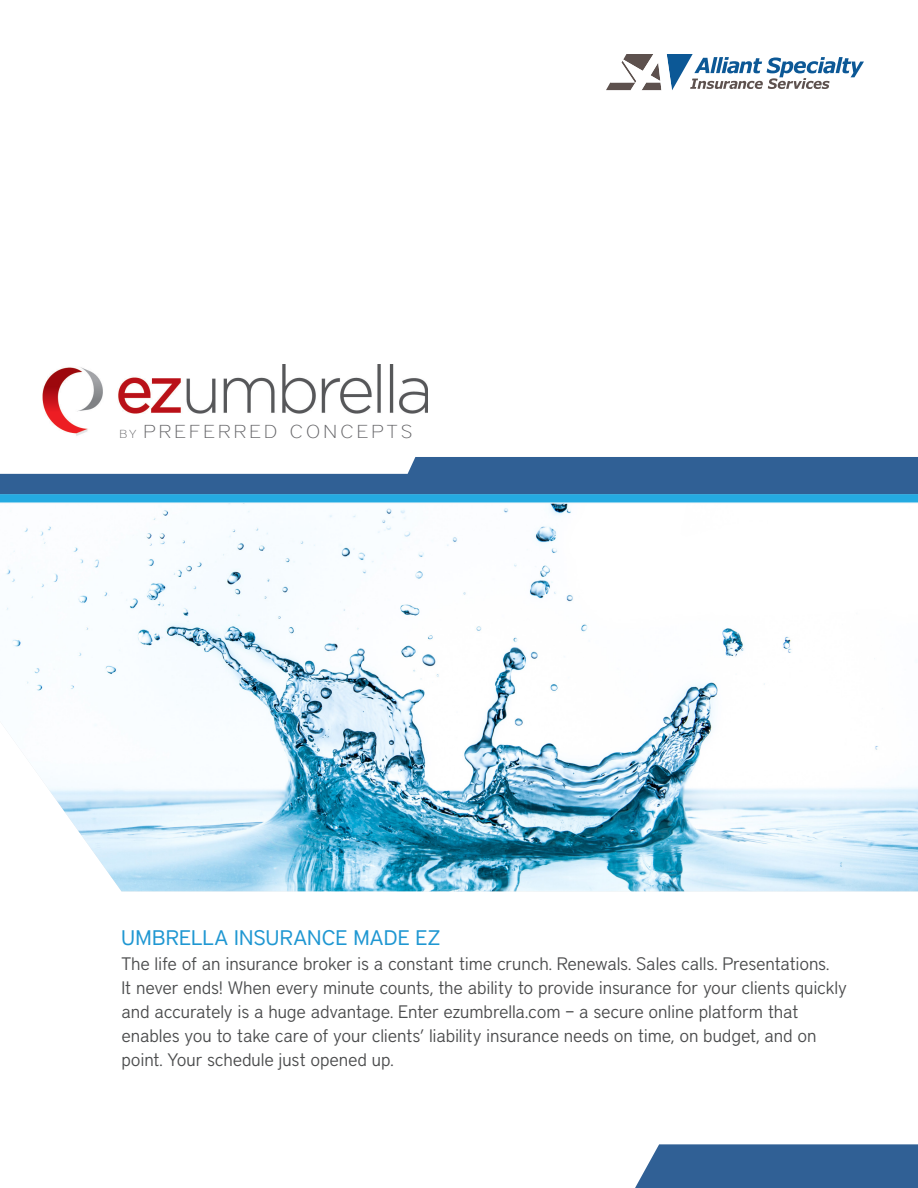
<style>
.page{position:relative;width:918px;height:1188px;background:#fff}
.page>*{position:absolute;margin:0;border:0;box-sizing:border-box;transform-origin:0 0}
.Body--Subhead_1{font:21px "District";letter-spacing:.01em;color:#1f97d2}
.Head--Alliant_Insura{font:100 18.6px "District";letter-spacing:.155em;color:#636366;scale:1.14 1}
.Cover-Intro_Paragrap{font:300 18px/24px "District";letter-spacing:-.01em;color:#4b4c4d}
.s1{font-size:11.55px}
</style>
<div class="page">
<img style="left:6px;top:504px;width:912px;height:387px">
<div style="left:635px;top:1144px;width:283px;height:44px;background:#306095"></div>
<svg style="left:0;top:457px;width:918px;height:46px"></svg>
<svg style="left:606px;top:54px;width:258px;height:36px"></svg>
<img style="left:42px;top:364px;width:386px;height:72px">
<div style="left:119px;top:422px;width:297px;height:27px;background:#fff"></div>
<p class="Head--Alliant_Insura" style="left:120px;top:420px;width:258px"><span class="s1">BY</span> PREFERRED CONCEPTS</p>
<p class="Body--Subhead_1" style="left:122px;top:925px;width:320px">UMBRELLA INSURANCE MADE EZ</p>
<p class="Cover-Intro_Paragrap" style="left:122px;top:951px;width:727px">The life of an insurance broker is a constant time crunch. Renewals. Sales calls. Presentations.<br>It never ends! When every minute counts, the ability to provide insurance for your clients quickly and accurately is a huge advantage. Enter ezumbrella.com – a secure online platform that enables you to take care of your clients’ liability insurance needs on time, on budget, and on point. Your schedule just opened up.</p>
</div>
